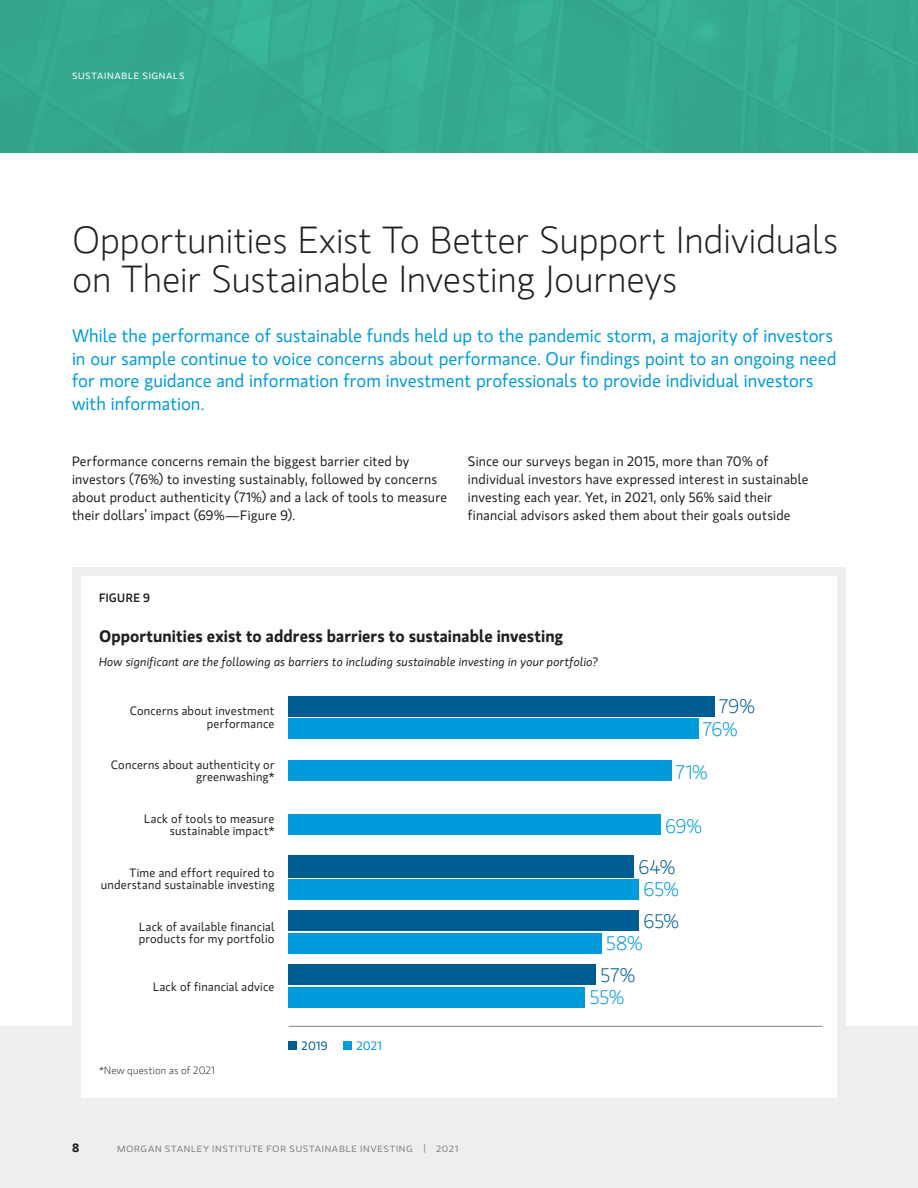
<style>
.page{position:relative;width:918px;height:1188px;background:#fff}
.page>*{position:absolute;margin:0;border:0;box-sizing:border-box;transform-origin:0 0}
.t1{font:300 37.5px/39px "MS Gloriola II Std";letter-spacing:-.005em;color:#231f20}
.t2{font:300 19.5px/42.8px "MS Gloriola II Std";letter-spacing:.005em;color:#009bda}
.t3{font:300 19.5px "MS Gloriola II Std";letter-spacing:.02em;color:#005d91}
.t4{font:18px/22.5px "MS Gloriola II Std";color:#009bda}
.t5{font:700 16.5px "MS Gloriola II Std";letter-spacing:.005em;color:#231f20}
.t6{font:13.5px/18px "MS Gloriola II Std";letter-spacing:.015em;color:#231f20}
.t7{font:12px/12px "MS Gloriola II Std";letter-spacing:.02em;color:#231f20;text-align:right}
.t8{font:italic 12px "MS Gloriola II Std";letter-spacing:.015em;color:#231f20}
.t9{font:500 12px "MS Gloriola II Std";letter-spacing:.025em;color:#231f20}
.t10{font:12px "MS Gloriola II Std";color:#005d91}
.t11{font:12px "MS Gloriola II Std";color:#009bda}
.t12{font:700 12px "MS Gloriola II Std";color:#231f20}
.t13{font:300 10.5px "MS Gloriola II Std";letter-spacing:.02em;color:#231f20}
.t14{font:9px "MS Gloriola II Std";letter-spacing:.075em;color:#808285;scale:1.1 1}
.t15{font:9px "MS Gloriola II Std";letter-spacing:.07em;color:#fff;scale:1.1 1}
</style>
<div class="page">
<div style="left:0;top:0;width:918px;height:153px;background:#34a98e"></div>
<div style="left:0;top:1026px;width:918px;height:162px;background:#eeeeef"></div>
<div style="left:72px;top:567px;width:774px;height:540px;background:#fff;border:9px solid #eeeeef"></div>
<div style="left:289px;top:1041px;width:8px;height:9px;background:#005d91"></div>
<div style="left:343px;top:1041px;width:9px;height:9px;background:#009bda"></div>
<hr style="left:289px;top:1026px;width:534px;height:1px;background:#808285">
<div style="left:288px;top:696px;width:427px;height:21px;background:#005d91"></div>
<div style="left:288px;top:855px;width:346px;height:23px;background:#005d91"></div>
<div style="left:288px;top:910px;width:351px;height:22px;background:#005d91"></div>
<div style="left:288px;top:964px;width:308px;height:22px;background:#005d91"></div>
<div style="left:288px;top:718px;width:410px;height:22px;background:#009bda"></div>
<div style="left:288px;top:760px;width:383px;height:22px;background:#009bda"></div>
<div style="left:288px;top:814px;width:373px;height:22px;background:#009bda"></div>
<div style="left:288px;top:879px;width:351px;height:21px;background:#009bda"></div>
<div style="left:288px;top:933px;width:313px;height:21px;background:#009bda"></div>
<div style="left:288px;top:987px;width:297px;height:21px;background:#009bda"></div>
<p class="t15" style="left:72px;top:69px;width:104px">SUSTAINABLE SIGNALS</p>
<h1 class="t1" style="left:72px;top:220px;width:768px">Opportunities Exist To Better Support Individuals on Their Sustainable Investing Journeys</h1>
<p class="t4" style="left:72px;top:324px;width:766px">While the performance of sustainable funds held up to the pandemic storm, a majority of investors in our sample continue to voice concerns about performance. Our findings point to an ongoing need for more guidance and information from investment professionals to provide individual investors with information.</p>
<p class="t6" style="left:72px;top:452px;width:377px">Performance concerns remain the biggest barrier cited by investors (76%) to investing sustainably, followed by concerns about product authenticity (71%) and a lack of tools to measure their dollars’ impact (69%—Figure 9).</p>
<p class="t6" style="left:468px;top:452px;width:342px">Since our surveys began in 2015, more than 70% of individual investors have expressed interest in sustainable investing each year. Yet, in 2021, only 56% said their financial advisors asked them about their goals outside</p>
<p class="t9" style="left:99px;top:590px;width:53px">FIGURE 9</p>
<p class="t5" style="left:99px;top:624px;width:466px">Opportunities exist to address barriers to sustainable investing</p>
<p class="t8" style="left:99px;top:653px;width:501px">How significant are the following as barriers to including sustainable investing in your portfolio?</p>
<p class="t7" style="left:130px;top:704px;width:146px;line-height:12.8px">Concerns about investment performance</p>
<p class="t7" style="left:111px;top:759px;width:165px">Concerns about authenticity or greenwashing*</p>
<p class="t7" style="left:144px;top:813px;width:132px">Lack of tools to measure sustainable impact*</p>
<p class="t7" style="left:101px;top:867px;width:175px">Time and effort required to understand sustainable investing</p>
<p class="t7" style="left:139px;top:921px;width:137px;text-align:left">Lack of available financial products for my portfolio</p>
<p class="t7" style="left:153px;top:981px;width:123px">Lack of financial advice</p>
<p class="t13" style="left:99px;top:1064px;width:117px">*New question as of 2021</p>
<p class="t10" style="left:302px;top:1037px;width:28px">2019</p>
<p class="t11" style="left:356px;top:1037px;width:27px">2021</p>
<p class="t12" style="left:72px;top:1139px;width:9px">8</p>
<p class="t14" style="left:117px;top:1143px;width:312px">MORGAN STANLEY INSTITUTE FOR SUSTAINABLE INVESTING | 2021</p>
<h2 class="t3" style="left:719px;top:694px;width:37px">79%</h2>
<h2 class="t2" style="left:676px;top:707px;width:63px;text-indent:27px">76%<br>71%</h2>
<h2 class="t2" style="left:665px;top:804px;width:38px">69%</h2>
<h2 class="t3" style="left:638px;top:854px;width:38px">64%</h2>
<h2 class="t3" style="left:643px;top:908px;width:37px">65%</h2>
<h2 class="t2" style="left:643px;top:868px;width:37px">65%</h2>
<h2 class="t2" style="left:606px;top:922px;width:38px">58%</h2>
<h2 class="t2" style="left:590px;top:976px;width:36px">55%</h2>
<h2 class="t3" style="left:600px;top:962px;width:36px">57%</h2>
</div>
